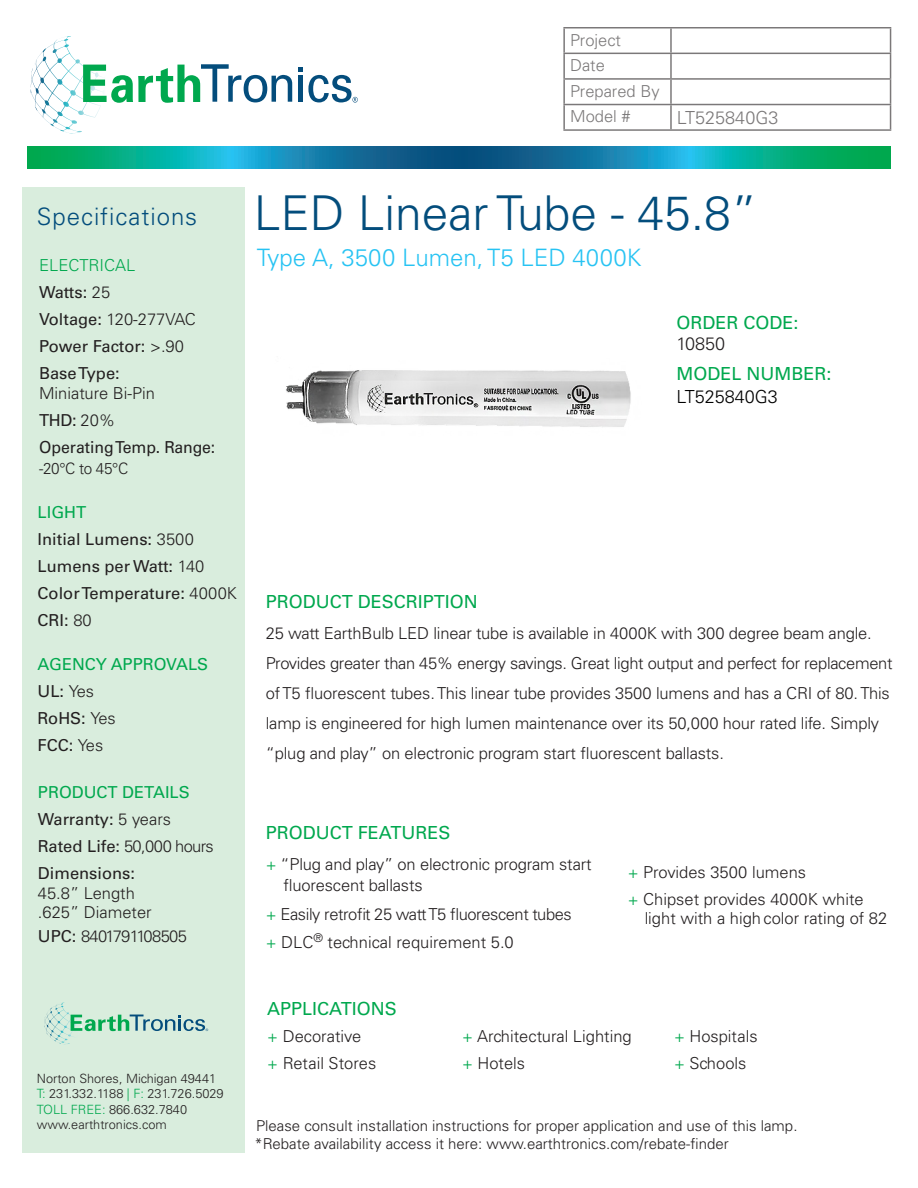
<style>
.page{position:relative;width:918px;height:1188px;background:#fff}
.page>*{position:absolute;margin:0;border:0;box-sizing:border-box;transform-origin:0 0}
.t1{font:300 48px "Univers LT Std";color:#034d7c}
.t2{font:300 24px "Univers LT Std";color:#27c3f3}
.t3{font:300 24px "Univers LT Std";letter-spacing:.04em;color:#034d7c}
.t4{font:18px "Univers LT Std";color:#00a84e}
.t5{font:300 18px "Univers LT Std";color:#231f20}
.t6{font:300 18px "Univers LT Std";color:#000}
.t7{font:300 16.5px/30px "Univers LT Std";letter-spacing:-.01em;color:#231f20}
.t8{font:16.5px/27px "Univers LT Std";color:#231f20}
.t9{font:16.5px/27px "Univers LT Std";color:#00a84e}
.t10{font:300 16.5px "Univers LT Std";letter-spacing:-.04em;color:#231f20}
.t11{font:300 15.75px "Univers LT Std";color:#231f20}
.t12{font:300 15px "Univers LT Std";color:#231f20}
.t13{font:300 12.75px/15.3px "Univers LT Std";color:#231f20}
.s1{font-weight:300;color:#00a84e}
.s2{font-weight:300}
.s3{color:#00a84e}
.s4{color:#231f20}
.s5{font-weight:300;color:#231f20}
.s6{font-weight:400}
</style>
<div class="page">
<div style="left:22px;top:188px;width:223px;height:965px;background:#d9eddd"></div>
<svg style="left:27px;top:146px;width:864px;height:22px"></svg>
<svg style="left:44px;top:1002px;width:20px;height:23px"></svg>
<svg style="left:71px;top:1015px;width:137px;height:16px"></svg>
<svg style="left:31px;top:36px;width:39px;height:53px"></svg>
<svg style="left:83px;top:64px;width:209px;height:39px"></svg>
<svg style="left:298px;top:67px;width:60px;height:36px"></svg>
<hr style="left:563px;top:27px;width:108px;height:2px;background:#231f20">
<hr style="left:563px;top:28px;width:2px;height:25px;background:#231f20">
<hr style="left:671px;top:27px;width:220px;height:2px;background:#231f20">
<hr style="left:670px;top:28px;width:2px;height:25px;background:#231f20">
<hr style="left:563px;top:53px;width:108px;height:1px;background:#231f20">
<hr style="left:563px;top:54px;width:2px;height:24px;background:#231f20">
<hr style="left:671px;top:53px;width:220px;height:1px;background:#231f20">
<hr style="left:670px;top:54px;width:2px;height:24px;background:#231f20">
<hr style="left:563px;top:78px;width:108px;height:2px;background:#231f20">
<hr style="left:563px;top:80px;width:2px;height:24px;background:#231f20">
<hr style="left:671px;top:78px;width:220px;height:2px;background:#231f20">
<hr style="left:670px;top:80px;width:2px;height:24px;background:#231f20">
<hr style="left:563px;top:104px;width:108px;height:1px;background:#231f20">
<hr style="left:563px;top:105px;width:2px;height:24px;background:#231f20">
<hr style="left:671px;top:104px;width:220px;height:1px;background:#231f20">
<hr style="left:670px;top:105px;width:2px;height:24px;background:#231f20">
<svg style="left:890px;top:28px;width:1px;height:101px"></svg>
<hr style="left:563px;top:129px;width:108px;height:2px;background:#231f20">
<hr style="left:671px;top:129px;width:220px;height:2px;background:#231f20">
<img style="left:286px;top:370px;width:345px;height:57px">
<p class="t7" style="left:570px;top:27px;width:91px;line-height:25.7px">Project<br>Date<br>Prepared By<br>Model #</p>
<p class="t5" style="left:677px;top:106px;width:103px">LT525840G3</p>
<p class="t3" style="left:37px;top:202px;width:162px">Specifications</p>
<p class="t8" style="left:39px;top:252px;width:158px"><span class="s1">ELECTRICAL<br></span>Watts: <span class="s2">25<br></span>Voltage: <span class="s2">120-277VAC</span></p>
<p class="t8" style="left:39px;top:333px;width:146px">Power Factor: <span class="s2">&gt;.90</span></p>
<p class="t8" style="left:39px;top:360px;width:82px">Base Type:</p>
<p class="t7" style="left:39px;top:378px;width:118px">Miniature Bi-Pin</p>
<p class="t8" style="left:39px;top:407px;width:178px">THD: <span class="s2">20%<br></span>Operating Temp. Range:</p>
<p class="t11" style="left:39px;top:459px;width:91px">-20°C to 45°C</p>
<p class="t8" style="left:38px;top:498px;width:168px"><span class="s3">LIGHT<br></span>Initial Lumens: <span class="s2">3500<br></span>Lumens per Watt: <span class="s2">140</span></p>
<p class="t8" style="left:38px;top:579px;width:201px">Color Temperature: <span class="s2">4000K</span></p>
<p class="t8" style="left:38px;top:606px;width:56px">CRI: <span class="s2">80</span></p>
<p class="t9" style="left:38px;top:650px;width:172px">AGENCY APPROVALS<br><span class="s4">UL:</span> <span class="s5">Yes</span></p>
<p class="t8" style="left:38px;top:704px;width:80px">RoHS: <span class="s2">Yes</span></p>
<p class="t8" style="left:38px;top:731px;width:67px">FCC: <span class="s2">Yes</span></p>
<p class="t9" style="left:38px;top:779px;width:153px">PRODUCT DETAILS<br><span class="s4">Warranty:</span> <span class="s5">5 years</span></p>
<p class="t10" style="left:38px;top:837px;width:177px"><span class="s6">Rated Life:</span> 50,000 hours</p>
<p class="t8" style="left:38px;top:860px;width:99px">Dimensions:</p>
<p class="t7" style="left:38px;top:878px;width:98px">45.8” Length</p>
<p class="t7" style="left:38px;top:898px;width:115px">.625” Diameter</p>
<p class="t10" style="left:38px;top:927px;width:150px"><span class="s6">UPC:</span> 8401791108505</p>
<p class="t1" style="left:254px;top:184px;width:505px">LED Linear Tube - 45.8”</p>
<p class="t2" style="left:257px;top:243px;width:386px">Type A, 3500 Lumen, T5 LED 4000K</p>
<p class="t4" style="left:676px;top:312px;width:124px">ORDER CODE:</p>
<p class="t5" style="left:676px;top:333px;width:50px">10850</p>
<p class="t4" style="left:676px;top:363px;width:157px">MODEL NUMBER:</p>
<p class="t6" style="left:676px;top:386px;width:103px">LT525840G3</p>
<p class="t4" style="left:266px;top:591px;width:214px">PRODUCT DESCRIPTION</p>
<p class="t7" style="left:266px;top:619px;width:628px">25 watt EarthBulb LED linear tube is available in 4000K with 300 degree beam angle.<br>Provides greater than 45% energy savings. Great light output and perfect for replacement of T5 fluorescent tubes. This linear tube provides 3500 lumens and has a CRI of 80. This lamp is engineered for high lumen maintenance over its 50,000 hour rated life. Simply “plug and play” on electronic program start fluorescent ballasts.</p>
<p class="t4" style="left:266px;top:822px;width:186px">PRODUCT FEATURES</p>
<p class="t7" style="left:284px;top:854px;width:310px;line-height:21px;text-indent:-18px"><span class="s3">+</span> “Plug and play” on electronic program start fluorescent ballasts</p>
<p class="t7" style="left:266px;top:899px;width:308px"><span class="s3">+</span> Easily retrofit 25 watt T5 fluorescent tubes</p>
<p class="t7" style="left:266px;top:927px;width:249px"><span class="s3">+</span> DLC<sup>®</sup> technical requirement 5.0</p>
<p class="t7" style="left:628px;top:857px;width:180px"><span class="s3">+</span> Provides 3500 lumens</p>
<p class="t7" style="left:645px;top:889px;width:244px;line-height:19.5px;text-indent:-17px"><span class="s3">+</span> Chipset provides 4000K white light with a high color rating of 82</p>
<p class="t13" style="left:37px;top:1071px;width:188px">Norton Shores, Michigan 49441<br><span class="s3">T:</span> 231.332.1188 <span class="s3">| F:</span> 231.726.5029<br><span class="s3">TOLL FREE:</span> 866.632.7840 www.earthtronics.com</p>
<p class="t4" style="left:267px;top:998px;width:131px">APPLICATIONS</p>
<p class="t7" style="left:267px;top:1023px;width:110px;line-height:27px"><span class="s3">+</span> Decorative <span class="s3">+</span> Retail Stores</p>
<p class="t7" style="left:462px;top:1023px;width:171px;line-height:27px"><span class="s3">+</span> Architectural Lighting <span class="s3">+</span> Hotels</p>
<p class="t7" style="left:674px;top:1023px;width:85px;line-height:27px"><span class="s3">+</span> Hospitals <span class="s3">+</span> Schools</p>
<p class="t12" style="left:256px;top:1117px;width:543px">Please consult installation instructions for proper application and use of this lamp.</p>
<p class="t12" style="left:255px;top:1135px;width:476px">*Rebate availability access it here: www.earthtronics.com/rebate-finder</p>
</div>
